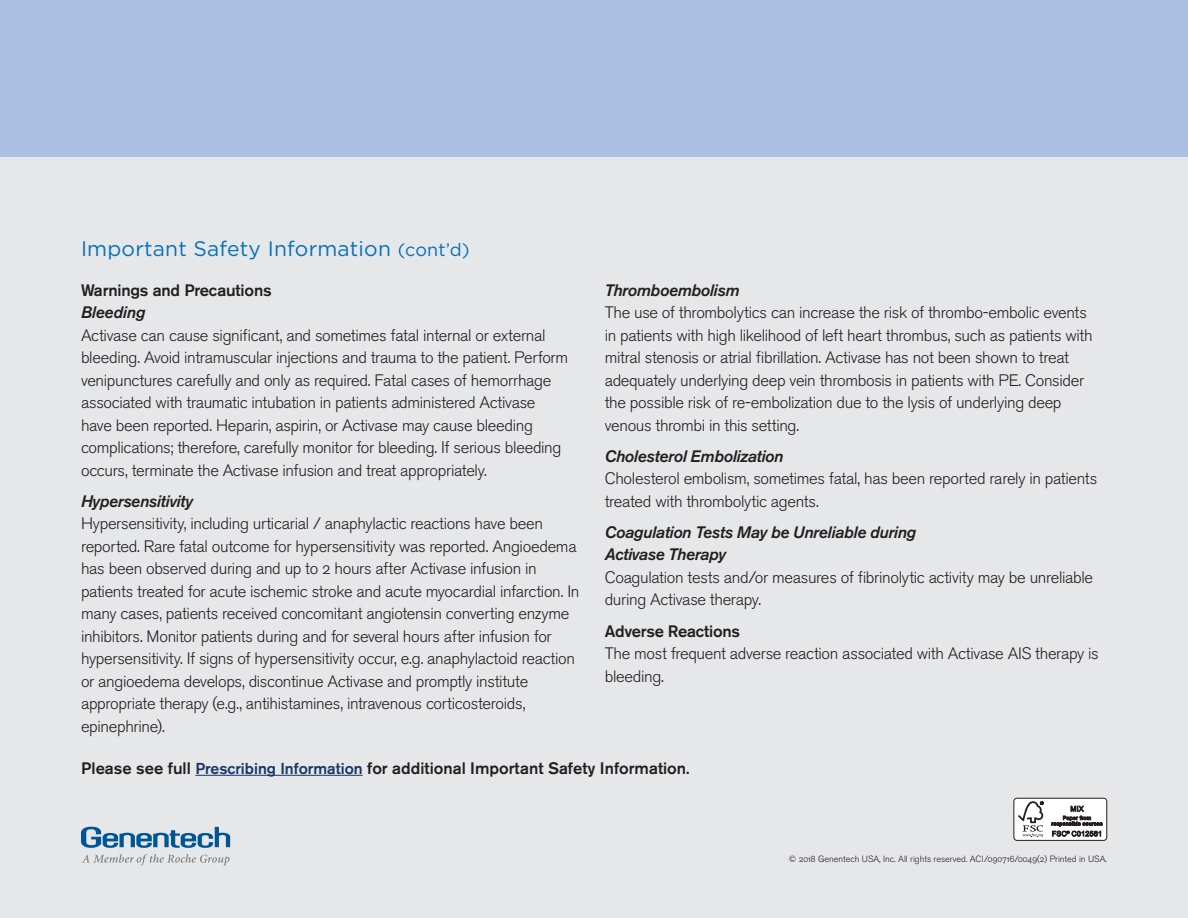
<style>
.page{position:relative;width:1188px;height:918px;background:#e6e7e9}
.page>*{position:absolute;margin:0;border:0;box-sizing:border-box;transform-origin:0 0}
.t1{font:21px "Gotham";letter-spacing:.01em;color:#0770ba}
.t2{font:16.5px/22.5px "Akzidenz Grotesk BE Light Os F";letter-spacing:-.02em;color:#231f20}
.t3{font:italic 500 16.5px/22.5px "Akzidenz Grotesk BE";letter-spacing:-.02em;color:#231f20}
.t4{font:500 16.5px "Akzidenz Grotesk BE";color:#231f20}
.t5{font:500 16.5px "Akzidenz Grotesk BE";letter-spacing:-.02em;color:#231f20}
.t6{font:9px "Akzidenz Grotesk BE Light Os F";color:#231f20}
.s1{font-size:18px}
.s2{font-size:15.75px;color:#183667}
</style>
<div class="page">
<div style="left:0;top:0;width:1188px;height:157px;background:#abc0e3"></div>
<svg style="left:81px;top:827px;width:149px;height:21px"></svg>
<svg style="left:82px;top:854px;width:148px;height:11px"></svg>
<div style="left:1014px;top:798px;width:93px;height:42px;background:#fff;border-radius:3px"></div>
<div style="left:1014px;top:798px;width:93px;height:43px;border:1px solid #231f20;border-radius:3px"></div>
<svg style="left:1018px;top:801px;width:26px;height:36px"></svg>
<svg style="left:1051px;top:805px;width:52px;height:32px"></svg>
<hr style="left:195px;top:775px;width:168px;height:1px;background:#183667">
<p class="t1" style="left:81px;top:235px;width:390px">Important Safety Information <span class="s1">(cont’d)</span></p>
<p class="t4" style="left:81px;top:280px;width:192px">Warnings and Precautions</p>
<p class="t3" style="left:81px;top:301px;width:66px">Bleeding</p>
<p class="t2" style="left:81px;top:324px;width:489px">Activase can cause significant, and sometimes fatal internal or external bleeding. Avoid intramuscular injections and trauma to the patient. Perform venipunctures carefully and only as required. Fatal cases of hemorrhage associated with traumatic intubation in patients administered Activase have been reported. Heparin, aspirin, or Activase may cause bleeding complications; therefore, carefully monitor for bleeding. If serious bleeding occurs, terminate the Activase infusion and treat appropriately.</p>
<p class="t3" style="left:81px;top:490px;width:114px">Hypersensitivity</p>
<p class="t2" style="left:81px;top:513px;width:500px">Hypersensitivity, including urticarial / anaphylactic reactions have been reported. Rare fatal outcome for hypersensitivity was reported. Angioedema has been observed during and up to 2 hours after Activase infusion in patients treated for acute ischemic stroke and acute myocardial infarction. In many cases, patients received concomitant angiotensin converting enzyme inhibitors. Monitor patients during and for several hours after infusion for hypersensitivity. If signs of hypersensitivity occur, e.g. anaphylactoid reaction or angioedema develops, discontinue Activase and promptly institute appropriate therapy (e.g., antihistamines, intravenous corticosteroids, epinephrine).</p>
<p class="t3" style="left:605px;top:279px;width:136px">Thromboembolism</p>
<p class="t2" style="left:605px;top:302px;width:489px">The use of thrombolytics can increase the risk of thrombo-embolic events in patients with high likelihood of left heart thrombus, such as patients with mitral stenosis or atrial fibrillation. Activase has not been shown to treat adequately underlying deep vein thrombosis in patients with PE. Consider the possible risk of re-embolization due to the lysis of underlying deep venous thrombi in this setting.</p>
<p class="t3" style="left:605px;top:445px;width:180px">Cholesterol Embolization</p>
<p class="t2" style="left:605px;top:468px;width:494px">Cholesterol embolism, sometimes fatal, has been reported rarely in patients treated with thrombolytic agents.</p>
<p class="t3" style="left:605px;top:521px;width:313px">Coagulation Tests May be Unreliable during<br>Activase Therapy</p>
<p class="t2" style="left:605px;top:566px;width:490px">Coagulation tests and/or measures of fibrinolytic activity may be unreliable during Activase therapy.</p>
<p class="t5" style="left:605px;top:621px;width:137px">Adverse Reactions</p>
<p class="t2" style="left:605px;top:642px;width:496px">The most frequent adverse reaction associated with Activase AIS therapy is bleeding.</p>
<p class="t4" style="left:81px;top:758px;width:610px">Please see full <span class="s2">Prescribing Information</span> for additional Important Safety Information.</p>
<p class="t6" style="left:789px;top:854px;width:320px">© 2018 Genentech USA, Inc. All rights reserved. ACI/090716/0049(2) Printed in USA.</p>
</div>
